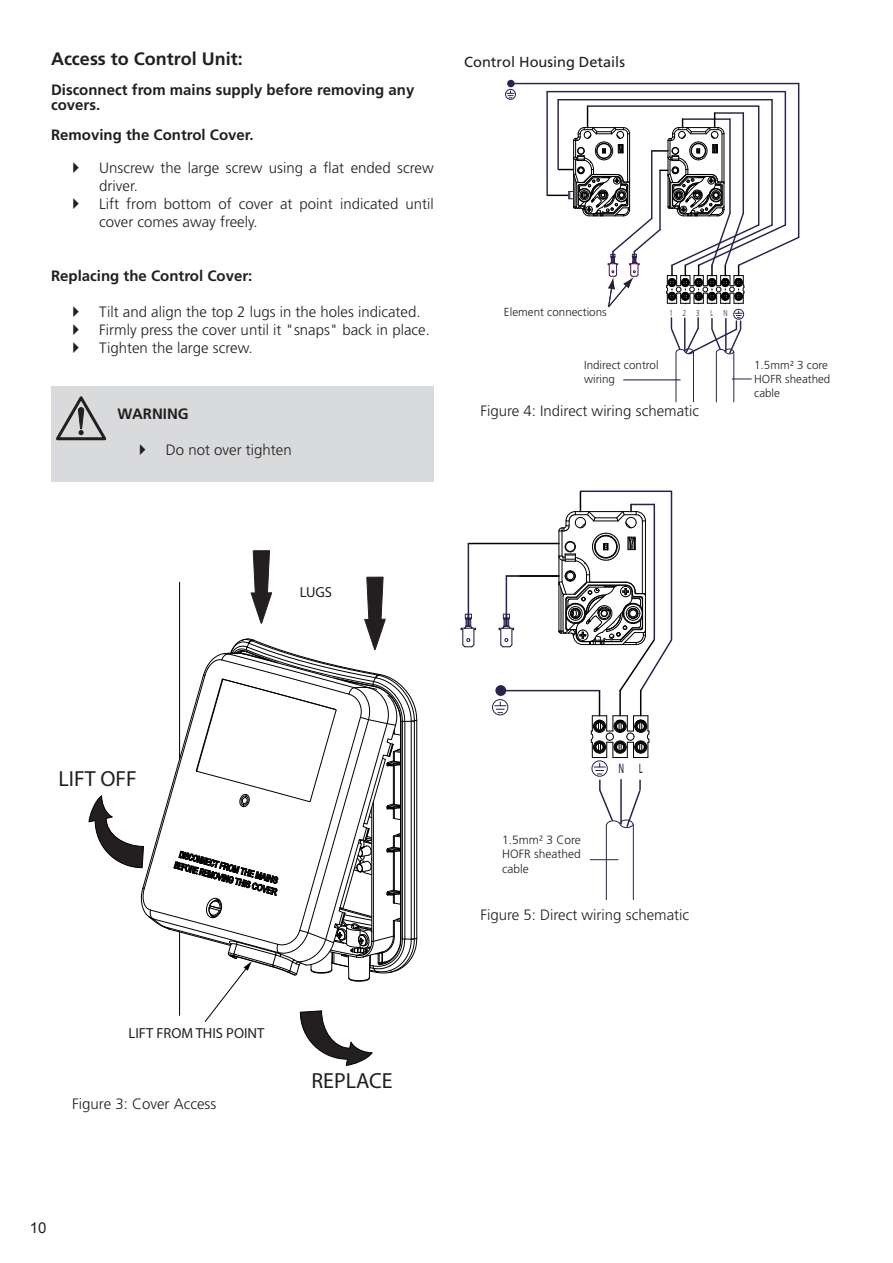
<style>
.page{position:relative;width:893px;height:1263px;background:#fff}
.page>*{position:absolute;margin:0;border:0;box-sizing:border-box;transform-origin:0 0}
.t1{font:21.9px "Myriad Pro";color:#231f20}
.t2{font:700 18px "Frutiger LT Std";color:#231f20}
.Paragraph_text{font:300 15px/18px "Frutiger LT Std";color:#231f20}
.TOC_2{font:700 15px/15px "Frutiger LT Std";color:#231f20}
.t3{font:15px "Arial";color:#231f20}
.t4{font:14.55px "Myriad Pro";color:#231f20}
.t5{font:14.55px "Frutiger LT Std";color:#231f20}
.t6{font:13.35px "Frutiger LT Std";color:#29224f;scale:.6 1}
.t7{font:300 12px/14.4px "Frutiger LT Std";color:#231f20;text-align:justify}
.t8{font:300 11.7px/14px "Frutiger LT Std";color:#231f20}
.t9{font:300 8.55px "Frutiger LT Std";color:#29224f;scale:.72 1}
</style>
<div class="page">
<svg style="left:88px;top:550px;width:330px;height:516px"></svg>
<div style="left:51px;top:386px;width:67px;height:96px;background:#d9dadc"></div>
<svg style="left:56px;top:396px;width:50px;height:45px"></svg>
<div style="left:118px;top:386px;width:316px;height:96px;background:#d9dadc"></div>
<hr style="left:587px;top:105px;width:172px;height:2px;background:#29224f">
<hr style="left:771px;top:100px;width:2px;height:125px;background:#29224f">
<hr style="left:558px;top:99px;width:214px;height:1px;background:#29224f">
<hr style="left:557px;top:100px;width:2px;height:69px;background:#29224f">
<hr style="left:785px;top:92px;width:1px;height:133px;background:#29224f">
<hr style="left:547px;top:91px;width:238px;height:1px;background:#29224f">
<hr style="left:546px;top:92px;width:2px;height:103px;background:#29224f">
<hr style="left:798px;top:84px;width:1px;height:153px;background:#29224f">
<hr style="left:511px;top:83px;width:288px;height:1px;background:#29224f">
<div style="left:505px;top:89px;width:11px;height:11px;border:1px solid #29224f;border-radius:50%"></div>
<svg style="left:507px;top:81px;width:7px;height:17px"></svg>
<div style="left:507px;top:80px;width:8px;height:7px;border:1px solid #29224f;border-radius:50%"></div>
<hr style="left:676px;top:352px;width:1px;height:50px;background:#29224f">
<hr style="left:693px;top:352px;width:1px;height:50px;background:#29224f">
<hr style="left:716px;top:352px;width:1px;height:50px;background:#29224f">
<hr style="left:733px;top:352px;width:1px;height:50px;background:#29224f">
<svg style="left:732px;top:379px;width:20px;height:1px"></svg>
<hr style="left:623px;top:380px;width:57px;height:1px;background:#29224f">
<svg style="left:547px;top:106px;width:253px;height:249px"></svg>
<hr style="left:580px;top:490px;width:92px;height:2px;background:#29224f">
<hr style="left:506px;top:575px;width:53px;height:2px;background:#000">
<hr style="left:468px;top:543px;width:91px;height:1px;background:#000">
<hr style="left:504px;top:690px;width:95px;height:1px;background:#29224f">
<hr style="left:468px;top:544px;width:1px;height:82px;background:#29224f">
<hr style="left:506px;top:576px;width:1px;height:50px;background:#29224f">
<svg style="left:461px;top:614px;width:15px;height:34px"></svg>
<svg style="left:499px;top:614px;width:15px;height:34px"></svg>
<svg style="left:495px;top:702px;width:11px;height:11px"></svg>
<div style="left:492px;top:699px;width:16px;height:16px;border:1px solid #29224f;border-radius:50%"></div>
<div style="left:496px;top:686px;width:9px;height:9px;background:#29224f;border-radius:50%"></div>
<div style="left:495px;top:685px;width:11px;height:11px;border:2px solid #29224f;border-radius:50%"></div>
<hr style="left:606px;top:825px;width:1px;height:74px;background:#29224f">
<hr style="left:633px;top:824px;width:1px;height:75px;background:#29224f">
<svg style="left:590px;top:859px;width:28px;height:1px"></svg>
<svg style="left:599px;top:780px;width:42px;height:48px"></svg>
<svg style="left:558px;top:492px;width:115px;height:282px"></svg>
<div style="left:592px;top:760px;width:16px;height:17px;border:1px solid #29224f;border-radius:50%"></div>
<p class="t2" style="left:51px;top:48px;width:193px">Access to Control Unit:</p>
<p class="TOC_2" style="left:51px;top:82px;width:365px">Disconnect from mains supply before removing any covers.</p>
<p class="TOC_2" style="left:51px;top:127px;width:204px">Removing the Control Cover.</p>
<p class="Paragraph_text" style="left:99px;top:159px;width:336px">Unscrew the large screw using a flat ended screw driver.</p>
<p class="Paragraph_text" style="left:99px;top:195px;width:336px">Lift from bottom of cover at point indicated until cover comes away freely.</p>
<p class="TOC_2" style="left:51px;top:268px;width:203px">Replacing the Control Cover:</p>
<p class="Paragraph_text" style="left:99px;top:303px;width:323px">Tilt and align the top 2 lugs in the holes indicated.</p>
<p class="Paragraph_text" style="left:99px;top:321px;width:332px">Firmly press the cover until it "snaps" back in place.</p>
<p class="Paragraph_text" style="left:99px;top:339px;width:155px">Tighten the large screw.</p>
<p class="TOC_2" style="left:118px;top:406px;width:73px">WARNING</p>
<p class="Paragraph_text" style="left:166px;top:441px;width:127px">Do not over tighten</p>
<p class="t5" style="left:464px;top:54px;width:162px">Control Housing Details</p>
<p class="t8" style="left:504px;top:305px;width:104px">Element connections</p>
<p class="t9" style="left:670px;top:308px;width:43px">123</p>
<p class="t9" style="left:711px;top:308px;width:25px">L N</p>
<p class="t8" style="left:584px;top:358px;width:76px">Indirect control wiring</p>
<p class="Paragraph_text" style="left:480px;top:402px;width:220px">Figure 4: Indirect wiring schematic</p>
<p class="t8" style="left:754px;top:358px;width:78px">1.5mm² 3 core<br>HOFR sheathed cable</p>
<p class="t4" style="left:300px;top:583px;width:34px">LUGS</p>
<p class="t1" style="left:59px;top:765px;width:80px">LIFT OFF</p>
<p class="t4" style="left:129px;top:1024px;width:137px">LIFT FROM THIS POINT</p>
<p class="Paragraph_text" style="left:72px;top:1095px;width:145px">Figure 3: Cover Access</p>
<p class="t3" style="left:30px;top:1218px;width:18px">10</p>
<p class="t1" style="left:311px;top:1067px;width:83px">REPLACE</p>
<p class="t7" style="left:502px;top:833px;width:80px">1.5mm² 3 Core HOFR sheathed cable</p>
<p class="t6" style="left:618px;top:761px;width:42px">N L</p>
<p class="Paragraph_text" style="left:480px;top:906px;width:210px">Figure 5: Direct wiring schematic</p>
</div>
